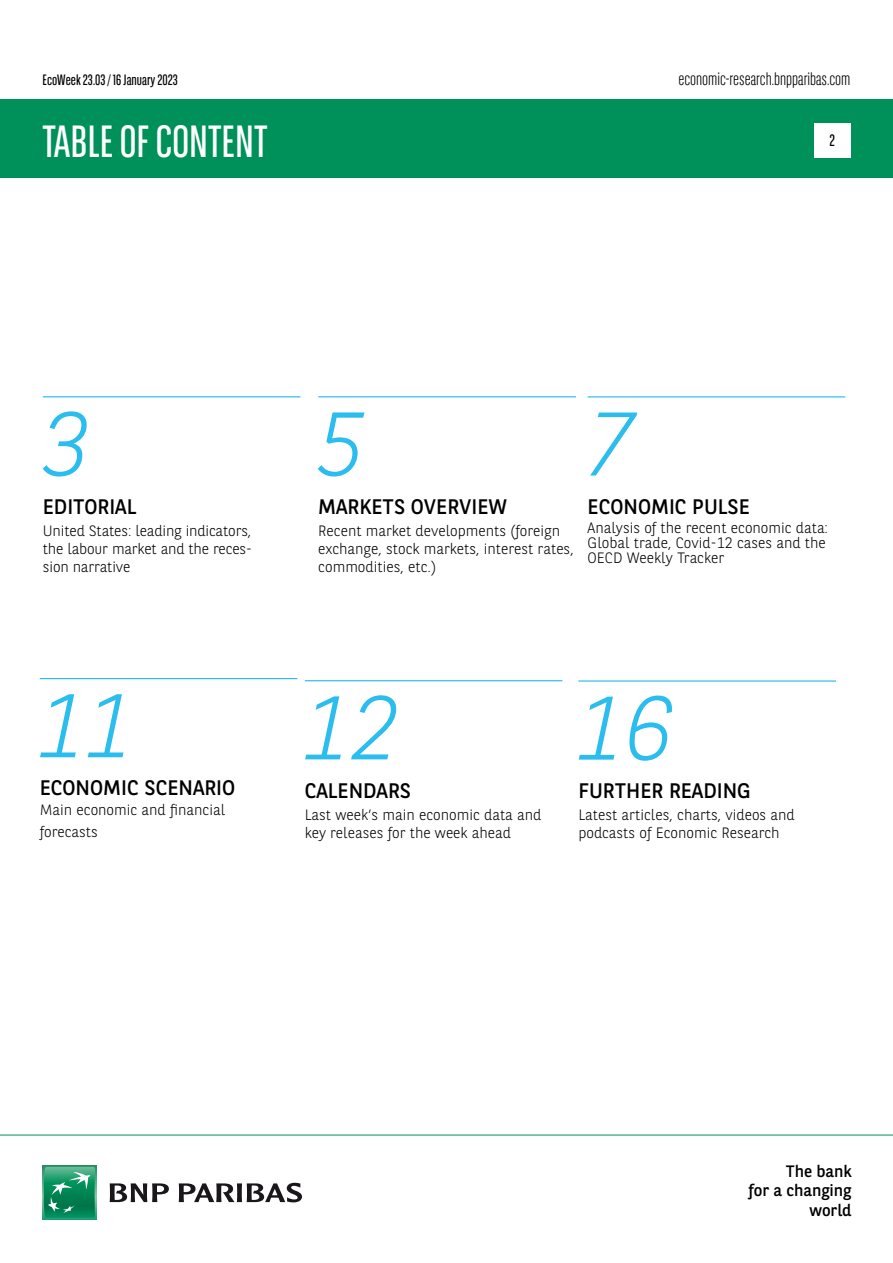
<style>
.page{position:relative;width:893px;height:1263px;background:#fff}
.page>*{position:absolute;margin:0;border:0;box-sizing:border-box;transform-origin:0 0}
.t1{font:italic 300 90px "BNPP Sans";color:#2abdee}
.t2{font:45px "BNPP Sans Condensed";color:#fff}
.t3{font:21px "BNPP Sans";color:#000}
.t4{font:300 18px "BNPP Sans Condensed";color:#000}
.t5{font:16.5px/19.8px "BNPP Sans";color:#000;text-align:right}
.t6{font:16.5px "BNPP Sans Condensed";color:#000}
.t7{font:300 15px/18px "BNPP Sans";color:#000}
.t8{font:15px "BNPP Sans Condensed";color:#000}
</style>
<div class="page">
<div style="left:1px;top:99px;width:892px;height:78px;background:#00915b"></div>
<svg style="left:43px;top:1166px;width:53px;height:53px"></svg>
<svg style="left:44px;top:1167px;width:51px;height:51px;background:#26996e"></svg>
<svg style="left:110px;top:1183px;width:59px;height:19px"></svg>
<svg style="left:179px;top:1183px;width:123px;height:19px"></svg>
<hr style="left:0;top:1135px;width:893px;height:1px;background:#00915b">
<div style="left:814px;top:123px;width:36px;height:34px;background:#fff"></div>
<hr style="left:578px;top:681px;width:258px;height:1px;background:#00b0f0">
<hr style="left:43px;top:396px;width:257px;height:1px;background:#00b0f0">
<hr style="left:318px;top:396px;width:258px;height:1px;background:#00b0f0">
<hr style="left:588px;top:396px;width:257px;height:1px;background:#00b0f0">
<hr style="left:305px;top:680px;width:257px;height:1px;background:#00b0f0">
<hr style="left:40px;top:678px;width:257px;height:1px;background:#00b0f0">
<p class="t8" style="left:43px;top:70px;width:137px">EcoWeek 23.03 / 16 January 2023</p>
<p class="t4" style="left:678px;top:67px;width:174px">economic-research.bnpparibas.com</p>
<h2 class="t2" style="left:43px;top:113px;width:227px">TABLE OF CONTENT</h2>
<p class="t6" style="left:829px;top:130px;width:7px">2</p>
<h1 class="t1" style="left:42px;top:383px;width:49px">3</h1>
<h3 class="t3" style="left:43px;top:492px;width:95px">EDITORIAL</h3>
<p class="t7" style="left:43px;top:521px;width:211px;text-align:justify">United States: leading indicators, the labour market and the reces&shy;sion narrative</p>
<h1 class="t1" style="left:39px;top:664px;width:97px">11</h1>
<h3 class="t3" style="left:40px;top:774px;width:197px">ECONOMIC SCENARIO</h3>
<p class="t7" style="left:40px;top:798px;width:187px;line-height:22.2px">Main economic and financial forecasts</p>
<h1 class="t1" style="left:318px;top:383px;width:49px">5</h1>
<h3 class="t3" style="left:318px;top:492px;width:190px">MARKETS OVERVIEW</h3>
<p class="t7" style="left:318px;top:521px;width:257px">Recent market developments (foreign exchange, stock markets, interest rates, commodities, etc.)</p>
<h1 class="t1" style="left:587px;top:383px;width:49px">7</h1>
<h3 class="t3" style="left:588px;top:492px;width:164px">ECONOMIC PULSE</h3>
<p class="t7" style="left:588px;top:519px;width:242px;line-height:15px">Analysis of the recent economic data:<br>Global trade, Covid-12 cases and the<br>OECD Weekly Tracker</p>
<h1 class="t1" style="left:304px;top:666px;width:97px">12</h1>
<h3 class="t3" style="left:305px;top:776px;width:108px">CALENDARS</h3>
<p class="t7" style="left:305px;top:805px;width:238px">Last week’s main economic data and key releases for the week ahead</p>
<h1 class="t1" style="left:578px;top:667px;width:97px">16</h1>
<h3 class="t3" style="left:578px;top:776px;width:174px">FURTHER READING</h3>
<p class="t7" style="left:578px;top:805px;width:218px">Latest articles, charts, videos and podcasts of Economic Research</p>
<p class="t5" style="left:748px;top:1160px;width:104px">The bank<br>for a changing world</p>
</div>
